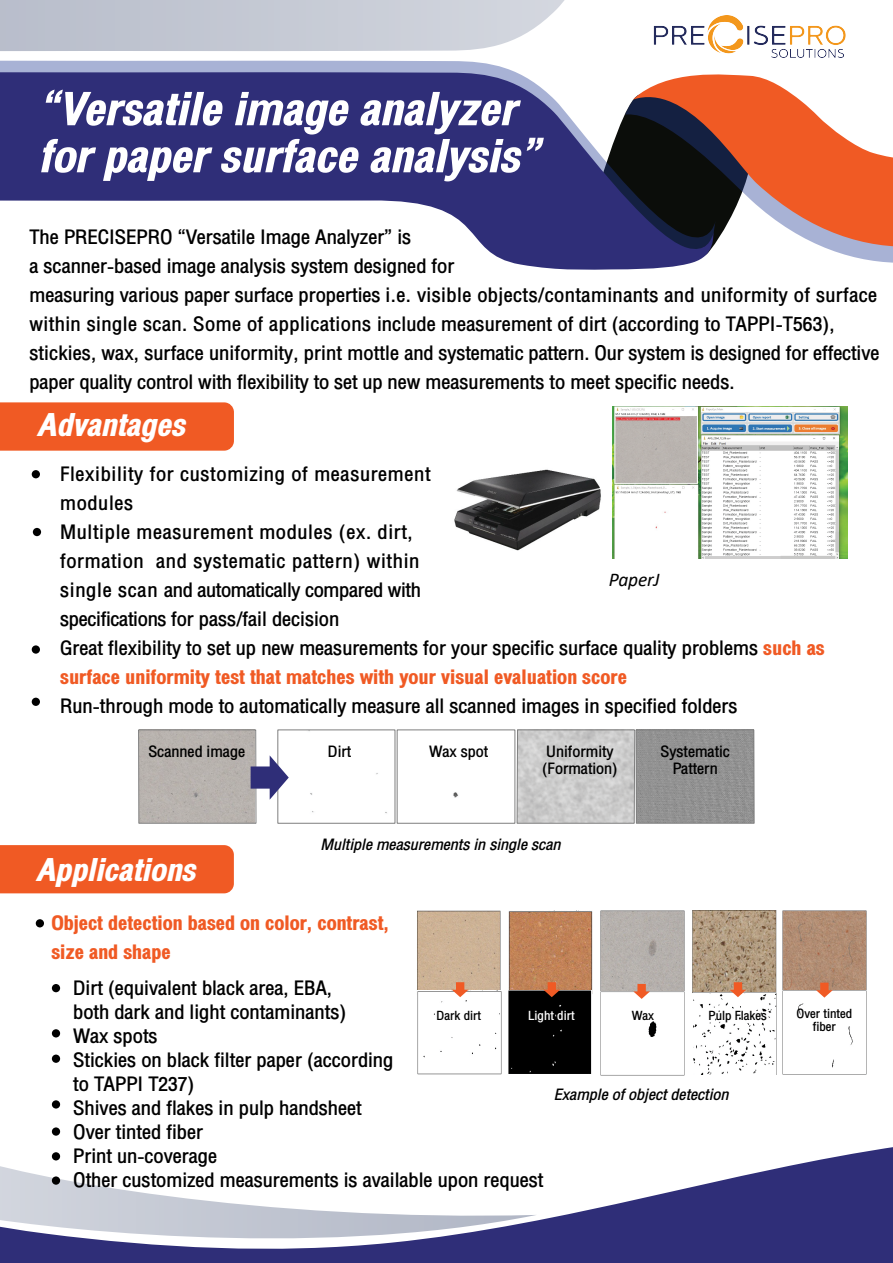
<style>
.page{position:relative;width:893px;height:1263px;background:#fff}
.page>*{position:absolute;margin:0;border:0;box-sizing:border-box;transform-origin:0 0}
.t1{font:65.4px/47.1px "DB Helvethaica X 88 Blk Cond It";color:#fff}
.t2{font:45px "DB Helvethaica X 88 Blk Cond It";color:#fff}
.t3{font:28.5px/29px "DB Helvethaica X 67 Med Cond";color:#000}
.t4{font:900 condensed 28.5px/29px "DB Helvethaica X";color:#f05a24}
.t5{font:22.35px/17.7px "DB Helvethaica X 67 Med Cond";color:#000;text-align:center}
.t6{font:22.35px "DB Helvethaica X 68 Med Cond It";color:#000}
.t7{font:italic 19.5px "Calibri";letter-spacing:-.015em;color:#000}
.t8{font:18px/13.5px "DB Helvethaica X 67 Med Cond";color:#000;text-align:center}
.t9{font:18px "DB Helvethaica X 67 Med Cond";color:#fff}
.s1{font-family:"DB Helvethaica X";font-weight:900;font-stretch:condensed;color:#f05a24}
</style>
<div class="page">
<svg style="left:0;top:1147px;width:893px;height:116px;fill:#2f2e78"></svg>
<svg style="left:0;top:1153px;width:537px;height:85px"></svg>
<div style="left:0;top:61px;width:515px;height:11px;background:#a8b2d5"></div>
<svg style="left:0;top:0;width:565px;height:51px;background:#c8ccd6"></svg>
<svg style="left:0;top:72px;width:633px;height:198px;fill:#2f2e78"></svg>
<svg style="left:625px;top:72px;width:8px;height:191px"></svg>
<svg style="left:633px;top:74px;width:260px;height:196px"></svg>
<img style="left:612px;top:407px;width:235px;height:152px">
<img style="left:454px;top:469px;width:147px;height:82px">
<div style="left:0;top:402px;width:234px;height:49px;background:#f05a24"></div>
<div style="left:32px;top:470px;width:8px;height:8px;background:#000;border-radius:50%"></div>
<div style="left:32px;top:645px;width:8px;height:9px;background:#000;border-radius:50%"></div>
<div style="left:32px;top:698px;width:8px;height:8px;background:#000;border-radius:50%"></div>
<div style="left:140px;top:731px;width:114px;height:91px;background:#b8b2ae"></div>
<div style="left:138px;top:729px;width:118px;height:95px;border:1px solid #7f7f7f"></div>
<div style="left:277px;top:729px;width:118px;height:95px;border:1px solid #7f7f7f"></div>
<img style="left:638px;top:731px;width:115px;height:91px">
<div style="left:636px;top:729px;width:119px;height:95px;border:1px solid #7f7f7f"></div>
<svg style="left:516px;top:729px;width:120px;height:95px;background:#c9c9c9"></svg>
<div style="left:397px;top:729px;width:118px;height:95px;border:1px solid #7f7f7f"></div>
<svg style="left:251px;top:755px;width:38px;height:45px"></svg>
<div style="left:0;top:845px;width:234px;height:48px;background:#f05a24"></div>
<div style="left:36px;top:919px;width:8px;height:8px;background:#000;border-radius:50%"></div>
<div style="left:52px;top:984px;width:8px;height:8px;background:#000;border-radius:50%"></div>
<div style="left:52px;top:1029px;width:8px;height:8px;background:#000;border-radius:50%"></div>
<div style="left:52px;top:1054px;width:8px;height:9px;background:#000;border-radius:50%"></div>
<div style="left:52px;top:1100px;width:8px;height:8px;background:#000;border-radius:50%"></div>
<div style="left:52px;top:1127px;width:8px;height:9px;background:#000;border-radius:50%"></div>
<div style="left:52px;top:1152px;width:8px;height:8px;background:#000;border-radius:50%"></div>
<div style="left:52px;top:1176px;width:8px;height:9px;background:#000;border-radius:50%"></div>
<div style="left:600px;top:911px;width:84px;height:81px;background:#b5b0ad"></div>
<img style="left:600px;top:992px;width:84px;height:83px">
<img style="left:508px;top:911px;width:84px;height:80px">
<div style="left:508px;top:991px;width:84px;height:83px;background:#000"></div>
<div style="left:417px;top:911px;width:83px;height:80px;background:#ccb295"></div>
<img style="left:417px;top:991px;width:84px;height:84px">
<img style="left:692px;top:911px;width:84px;height:164px">
<img style="left:782px;top:910px;width:84px;height:81px">
<img style="left:782px;top:991px;width:84px;height:84px">
<svg style="left:452px;top:982px;width:16px;height:15px"></svg>
<svg style="left:543px;top:982px;width:17px;height:15px"></svg>
<svg style="left:633px;top:984px;width:17px;height:15px"></svg>
<svg style="left:730px;top:982px;width:16px;height:15px"></svg>
<svg style="left:816px;top:983px;width:17px;height:15px"></svg>
<div style="left:33px;top:528px;width:8px;height:8px;background:#000;border-radius:50%"></div>
<img style="left:653px;top:15px;width:193px;height:43px">
<h1 class="t1" style="left:38px;top:87px;width:503px">“Versatile image analyzer for paper surface analysis”</h1>
<p class="t3" style="left:29px;top:223px;width:851px">The PRECISEPRO “Versatile Image Analyzer” is<br>a scanner-based image analysis system designed for<br>measuring various paper surface properties i.e. visible objects/contaminants and uniformity of surface within single scan. Some of applications include measurement of dirt (according to TAPPI-T563), stickies, wax, surface uniformity, print mottle and systematic pattern. Our system is designed for effective paper quality control with flexibility to set up new measurements to meet specific needs.</p>
<h2 class="t2" style="left:37px;top:399px;width:149px">Advantages</h2>
<p class="t3" style="left:60px;top:460px;width:766px">Flexibility for customizing of measurement<br>modules<br>Multiple measurement modules (ex. dirt,<br>formation and systematic pattern) within<br>single scan and automatically compared with<br>specifications for pass/fail decision<br>Great flexibility to set up new measurements for your specific surface quality problems <span class="s1">such as</span></p>
<p class="t4" style="left:60px;top:662px;width:568px">surface uniformity test that matches with your visual evaluation score</p>
<p class="t3" style="left:60px;top:691px;width:679px">Run-through mode to automatically measure all scanned images in specified folders</p>
<p class="t5" style="left:660px;top:742px;width:71px">Systematic<br>Pattern</p>
<p class="t7" style="left:609px;top:566px;width:53px">PaperJ</p>
<p class="t5" style="left:148px;top:742px;width:98px">Scanned image</p>
<p class="t5" style="left:542px;top:742px;width:77px;text-align:left">Uniformity (Formation)</p>
<p class="t5" style="left:328px;top:742px;width:25px">Dirt</p>
<p class="t5" style="left:429px;top:742px;width:61px">Wax spot</p>
<p class="t6" style="left:321px;top:831px;width:241px">Multiple measurements in single scan</p>
<h2 class="t2" style="left:36px;top:844px;width:161px">Applications</h2>
<p class="t4" style="left:51px;top:909px;width:339px">Object detection based on color, contrast, size and shape</p>
<p class="t3" style="left:73px;top:976px;width:472px;line-height:24px">Dirt (equivalent black area, EBA,<br>both dark and light contaminants)<br>Wax spots<br>Stickies on black filter paper (according<br>to TAPPI T237)<br>Shives and flakes in pulp handsheet<br>Over tinted fiber<br>Print un-coverage<br>Other customized measurements is available upon request</p>
<p class="t8" style="left:437px;top:1009px;width:46px">Dark dirt</p>
<p class="t9" style="left:528px;top:1005px;width:48px">Light dirt</p>
<p class="t8" style="left:632px;top:1009px;width:24px">Wax</p>
<p class="t8" style="left:709px;top:1009px;width:60px">Pulp Flakes</p>
<p class="t8" style="left:797px;top:1007px;width:57px">Over tinted fiber</p>
<p class="t6" style="left:554px;top:1082px;width:176px">Example of object detection</p>
</div>
